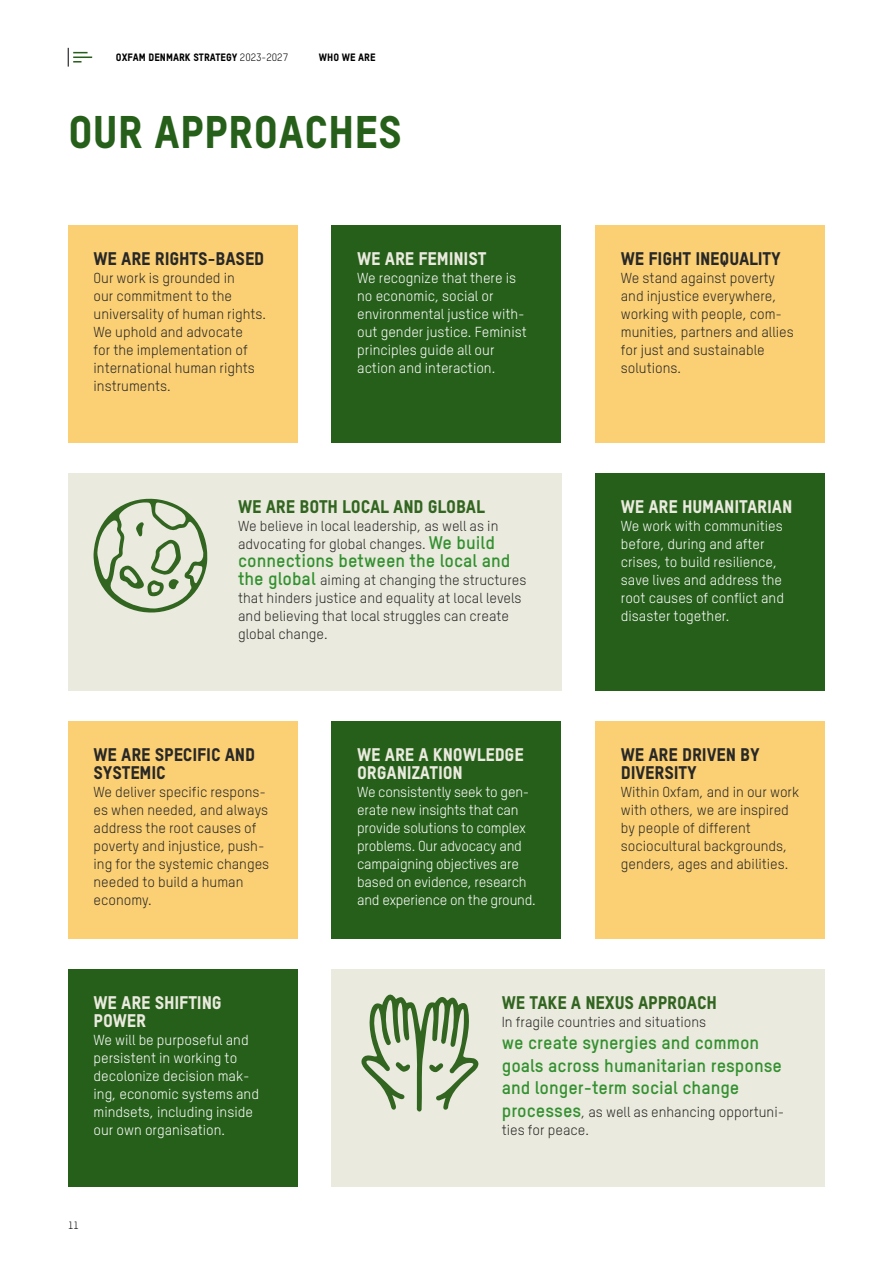
<style>
.page{position:relative;width:893px;height:1263px;background:#fff}
.page>*{position:absolute;margin:0;border:0;box-sizing:border-box;transform-origin:0 0}
.t1{font:45px "Oxfam TSTARPRO Headline";color:#265f1a}
.t2{font:700 18px/22.5px "Oxfam TSTARPRO";color:#32912f}
.t3{font:18px/18px "Oxfam TSTARPRO Headline";letter-spacing:-.01em;color:#282827}
.t4{font:18px/18px "Oxfam TSTARPRO Headline";letter-spacing:-.01em;color:#eaeade}
.t5{font:18px "Oxfam TSTARPRO Headline";letter-spacing:-.01em;color:#316520}
.t6{font:14.25px/18px "Oxfam TSTARPRO";color:#282827}
.t7{font:14.25px/18px "Oxfam TSTARPRO";color:#fff}
.t8{font:10.5px "Oxfam TSTARPRO Headline";color:#000}
.t9{font:10.5px "Oxfam TSTARPRO";color:#000}
.s1{font-family:"Oxfam TSTARPRO"}
.s2{font-weight:700;font-size:18px;color:#32912f}
</style>
<div class="page">
<div style="left:68px;top:225px;width:230px;height:218px;background:#fbcf74"></div>
<div style="left:595px;top:473px;width:230px;height:218px;background:#265f1a"></div>
<div style="left:68px;top:721px;width:230px;height:217px;background:#fbcf74"></div>
<div style="left:332px;top:225px;width:229px;height:218px;background:#265f1a"></div>
<div style="left:332px;top:969px;width:493px;height:217px;background:#eaeade"></div>
<div style="left:332px;top:721px;width:229px;height:217px;background:#265f1a"></div>
<div style="left:68px;top:969px;width:230px;height:217px;background:#265f1a"></div>
<div style="left:595px;top:225px;width:230px;height:218px;background:#fbcf74"></div>
<div style="left:68px;top:473px;width:493px;height:218px;background:#eaeade"></div>
<div style="left:595px;top:721px;width:230px;height:217px;background:#fbcf74"></div>
<svg style="left:361px;top:994px;width:118px;height:118px"></svg>
<svg style="left:94px;top:498px;width:114px;height:115px"></svg>
<svg style="left:68px;top:48px;width:24px;height:19px"></svg>
<p class="t8" style="left:116px;top:50px;width:174px">OXFAM DENMARK STRATEGY <span class="s1">2023-2027</span></p>
<p class="t8" style="left:319px;top:50px;width:57px">WHO WE ARE</p>
<h1 class="t1" style="left:68px;top:97px;width:335px">OUR APPROACHES</h1>
<p class="t3" style="left:94px;top:248px;width:172px">WE ARE RIGHTS-BASED</p>
<p class="t6" style="left:94px;top:268px;width:174px">Our work is grounded in<br>our commitment to the universality of human rights.<br>We uphold and advocate<br>for the implementation of international human rights instruments.</p>
<p class="t4" style="left:357px;top:248px;width:131px">WE ARE FEMINIST</p>
<p class="t7" style="left:357px;top:268px;width:171px">We recognize that there is no economic, social or environmental justice with&shy;out gender justice. Feminist principles guide all our action and interaction.</p>
<p class="t5" style="left:238px;top:493px;width:248px">WE ARE BOTH LOCAL AND GLOBAL</p>
<p class="t6" style="left:238px;top:515px;width:262px">We believe in local leadership, as well as in advocating for global changes. <span class="s2">We build</span></p>
<p class="t2" style="left:238px;top:547px;width:274px">connections between the local and</p>
<p class="t6" style="left:238px;top:569px;width:290px"><span class="s2">the global</span> aiming at changing the structures that hinders justice and equality at local levels and believing that local struggles can create global change.</p>
<p class="t3" style="left:94px;top:743px;width:163px">WE ARE SPECIFIC AND<br>SYSTEMIC</p>
<p class="t6" style="left:94px;top:781px;width:177px">We deliver specific respons&shy;es when needed, and always address the root causes of poverty and injustice, push&shy;ing for the systemic changes needed to build a human economy.</p>
<p class="t4" style="left:357px;top:743px;width:168px">WE ARE A KNOWLEDGE<br>ORGANIZATION</p>
<p class="t7" style="left:357px;top:781px;width:180px">We consistently seek to gen&shy;erate new insights that can provide solutions to complex problems. Our advocacy and campaigning objectives are based on evidence, research and experience on the ground.</p>
<p class="t3" style="left:621px;top:248px;width:162px">WE FIGHT INEQUALITY</p>
<p class="t6" style="left:621px;top:268px;width:174px">We stand against poverty and injustice everywhere, working with people, com&shy;munities, partners and allies for just and sustainable solutions.</p>
<p class="t4" style="left:621px;top:496px;width:173px">WE ARE HUMANITARIAN</p>
<p class="t7" style="left:621px;top:515px;width:165px">We work with communities before, during and after crises, to build resilience, save lives and address the root causes of conflict and disaster together.</p>
<p class="t3" style="left:621px;top:743px;width:141px">WE ARE DRIVEN BY<br>DIVERSITY</p>
<p class="t6" style="left:621px;top:781px;width:180px">Within Oxfam, and in our work with others, we are inspired by people of different sociocultural backgrounds, genders, ages and abilities.</p>
<p class="t4" style="left:94px;top:991px;width:130px">WE ARE SHIFTING<br>POWER</p>
<p class="t7" style="left:94px;top:1029px;width:167px">We will be purposeful and persistent in working to decolonize decision mak&shy;ing, economic systems and mindsets, including inside our own organisation.</p>
<p class="t9" style="left:68px;top:1217px;width:12px">11</p>
<p class="t5" style="left:502px;top:988px;width:217px">WE TAKE A NEXUS APPROACH</p>
<p class="t6" style="left:502px;top:1011px;width:206px">In fragile countries and situations</p>
<p class="t2" style="left:502px;top:1030px;width:282px">we create synergies and common goals across humanitarian response and longer-term social change</p>
<p class="t6" style="left:502px;top:1101px;width:284px"><span class="s2">processes</span>, as well as enhancing opportuni&shy;ties for peace.</p>
</div>
